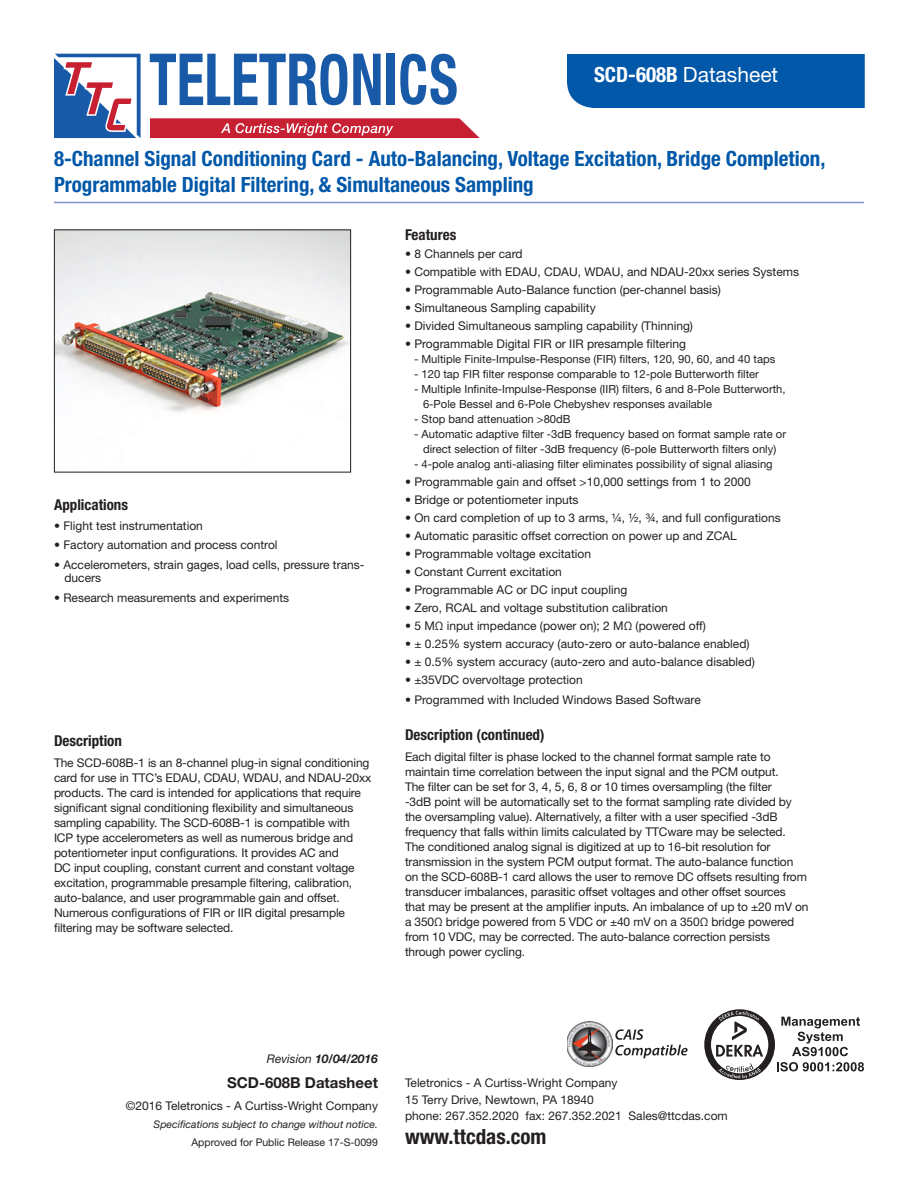
<style>
.page{position:relative;width:918px;height:1188px;background:#fff}
.page>*{position:absolute;margin:0;border:0;box-sizing:border-box;transform-origin:0 0}
.t1{font:700 condensed 21px/25.2px "Helvetica Neue LT Std";color:#0157a8}
.t2{font:21px "Helvetica Neue LT Std";color:#fff}
.t3{font:700 condensed 21px "Helvetica Neue LT Std";color:#231f20}
.t4{font:700 condensed 15px "Helvetica Neue LT Std";color:#231f20}
.t5{font:700 15px "Helvetica Neue LT Std";color:#231f20}
.t6{font:12px/15px "Helvetica Neue LT Std";letter-spacing:-.01em;color:#231f20}
.t7{font:italic 700 12px "Helvetica Neue LT Std";color:#231f20}
.t8{font:11.25px/15px "Helvetica Neue LT Std";color:#231f20}
.t9{font:italic 10.5px "Helvetica Neue LT Std";color:#231f20}
.t10{font:10.5px "Helvetica Neue LT Std";color:#231f20}
.s1{font-weight:700;font-stretch:condensed}
.s2{font-weight:400}
</style>
<div class="page">
<div style="left:567px;top:54px;width:298px;height:54px;background:#0157a8"></div>
<hr style="left:54px;top:202px;width:810px;height:1px;background:#8295cb">
<img style="left:56px;top:232px;width:293px;height:180px">
<div style="left:54px;top:230px;width:297px;height:242px;border:1px solid #231f20"></div>
<img style="left:567px;top:1021px;width:45px;height:46px">
<svg style="left:615px;top:1029px;width:73px;height:29px"></svg>
<svg style="left:704px;top:1009px;width:160px;height:71px"></svg>
<svg style="left:54px;top:54px;width:87px;height:84px"></svg>
<svg style="left:150px;top:54px;width:197px;height:51px"></svg>
<svg style="left:353px;top:54px;width:28px;height:51px"></svg>
<div style="left:387px;top:54px;width:8px;height:51px;background:#185aa7"></div>
<svg style="left:400px;top:54px;width:57px;height:51px"></svg>
<svg style="left:150px;top:118px;width:330px;height:20px;background:#ce3d4d"></svg>
<h1 class="t2" style="left:594px;top:63px;width:186px"><span class="s1">SCD-608B</span> Datasheet</h1>
<h1 class="t1" style="left:54px;top:146px;width:773px">8-Channel Signal Conditioning Card - Auto-Balancing, Voltage Excitation, Bridge Completion,<br>Programmable Digital Filtering, &amp; Simultaneous Sampling</h1>
<p class="t4" style="left:54px;top:496px;width:76px">Applications</p>
<p class="t6" style="left:54px;top:518px;width:150px">• Flight test instrumentation</p>
<p class="t6" style="left:54px;top:537px;width:225px">• Factory automation and process control</p>
<p class="t6" style="left:64px;top:558px;width:301px;line-height:13.5px;text-indent:-10px">• Accelerometers, strain gages, load cells, pressure trans&shy;ducers</p>
<p class="t6" style="left:54px;top:590px;width:237px">• Research measurements and experiments</p>
<p class="t4" style="left:54px;top:731px;width:69px">Description</p>
<p class="t6" style="left:54px;top:755px;width:319px">The SCD-608B-1 is an 8-channel plug-in signal conditioning card for use in TTC’s EDAU, CDAU, WDAU, and NDAU-20xx products. The card is intended for applications that require significant signal conditioning flexibility and simultaneous sampling capability. The SCD-608B-1 is compatible with ICP type accelerometers as well as numerous bridge and potentiometer input configurations. It provides AC and<br>DC input coupling, constant current and constant voltage excitation, programmable presample filtering, calibration, auto-balance, and user programmable gain and offset.<br>Numerous configurations of FIR or IIR digital presample filtering may be software selected.</p>
<p class="t4" style="left:405px;top:226px;width:53px">Features</p>
<p class="t6" style="left:405px;top:246px;width:119px">• 8 Channels per card</p>
<p class="t6" style="left:405px;top:264px;width:396px">• Compatible with EDAU, CDAU, WDAU, and NDAU-20xx series Systems</p>
<p class="t6" style="left:405px;top:282px;width:318px">• Programmable Auto-Balance function (per-channel basis)</p>
<p class="t6" style="left:405px;top:300px;width:192px">• Simultaneous Sampling capability</p>
<p class="t6" style="left:405px;top:318px;width:290px">• Divided Simultaneous sampling capability (Thinning)</p>
<p class="t6" style="left:405px;top:336px;width:282px">• Programmable Digital FIR or IIR presample filtering</p>
<p class="t8" style="left:414px;top:352px;width:363px">- Multiple Finite-Impulse-Response (FIR) filters, 120, 90, 60, and 40 taps</p>
<p class="t8" style="left:414px;top:367px;width:347px">- 120 tap FIR filter response comparable to 12-pole Butterworth filter</p>
<p class="t8" style="left:423px;top:382px;width:364px;text-indent:-9px">- Multiple Infinite-Impulse-Response (IIR) filters, 6 and 8-Pole Butterworth,<br>6-Pole Bessel and 6-Pole Chebyshev responses available</p>
<p class="t8" style="left:414px;top:412px;width:158px">- Stop band attenuation &gt;80dB</p>
<p class="t8" style="left:414px;top:427px;width:374px;text-align:center">- Automatic adaptive filter -3dB frequency based on format sample rate or direct selection of filter -3dB frequency (6-pole Butterworth filters only)</p>
<p class="t8" style="left:414px;top:457px;width:360px">- 4-pole analog anti-aliasing filter eliminates possibility of signal aliasing</p>
<p class="t6" style="left:405px;top:474px;width:347px">• Programmable gain and offset &gt;10,000 settings from 1 to 2000</p>
<p class="t6" style="left:405px;top:492px;width:175px">• Bridge or potentiometer inputs</p>
<p class="t6" style="left:405px;top:510px;width:377px">• On card completion of up to 3 arms, ¼, ½, ¾, and full configurations</p>
<p class="t6" style="left:405px;top:528px;width:333px">• Automatic parasitic offset correction on power up and ZCAL</p>
<p class="t6" style="left:405px;top:546px;width:188px">• Programmable voltage excitation</p>
<p class="t6" style="left:405px;top:564px;width:158px">• Constant Current excitation</p>
<p class="t6" style="left:405px;top:582px;width:224px">• Programmable AC or DC input coupling</p>
<p class="t6" style="left:405px;top:600px;width:264px">• Zero, RCAL and voltage substitution calibration</p>
<p class="t6" style="left:405px;top:618px;width:302px">• 5 MΩ input impedance (power on); 2 MΩ (powered off)</p>
<p class="t6" style="left:405px;top:636px;width:346px">• ± 0.25% system accuracy (auto-zero or auto-balance enabled)</p>
<p class="t6" style="left:405px;top:654px;width:351px">• ± 0.5% system accuracy (auto-zero and auto-balance disabled)</p>
<p class="t6" style="left:405px;top:672px;width:179px">• ±35VDC overvoltage protection</p>
<p class="t6" style="left:405px;top:692px;width:297px">• Programmed with Included Windows Based Software</p>
<p class="t4" style="left:405px;top:725px;width:141px">Description (continued)</p>
<p class="t6" style="left:405px;top:749px;width:405px">Each digital filter is phase locked to the channel format sample rate to maintain time correlation between the input signal and the PCM output.<br>The filter can be set for 3, 4, 5, 6, 8 or 10 times oversampling (the filter<br>-3dB point will be automatically set to the format sampling rate divided by the oversampling value). Alternatively, a filter with a user specified -3dB frequency that falls within limits calculated by TTCware may be selected.<br>The conditioned analog signal is digitized at up to 16-bit resolution for transmission in the system PCM output format. The auto-balance function on the SCD-608B-1 card allows the user to remove DC offsets resulting from transducer imbalances, parasitic offset voltages and other offset sources that may be present at the amplifier inputs. An imbalance of up to ±20 mV on a 350Ω bridge powered from 5 VDC or ±40 mV on a 350Ω bridge powered from 10 VDC, may be corrected. The auto-balance correction persists through power cycling.</p>
<p class="t7" style="left:267px;top:1051px;width:113px"><span class="s2">Revision</span> 10/04/2016</p>
<p class="t5" style="left:227px;top:1073px;width:152px">SCD-608B Datasheet</p>
<p class="t6" style="left:126px;top:1098px;width:254px">©2016 Teletronics - A Curtiss-Wright Company</p>
<p class="t9" style="left:154px;top:1118px;width:226px">Specifications subject to change without notice.</p>
<p class="t10" style="left:191px;top:1136px;width:188px">Approved for Public Release 17-S-0099</p>
<p class="t6" style="left:405px;top:1074px;width:324px;line-height:16.5px">Teletronics - A Curtiss-Wright Company<br>15 Terry Drive, Newtown, PA 18940<br>phone: 267.352.2020 fax: 267.352.2021 Sales@ttcdas.com</p>
<h1 class="t3" style="left:405px;top:1124px;width:143px">www.ttcdas.com</h1>
</div>
